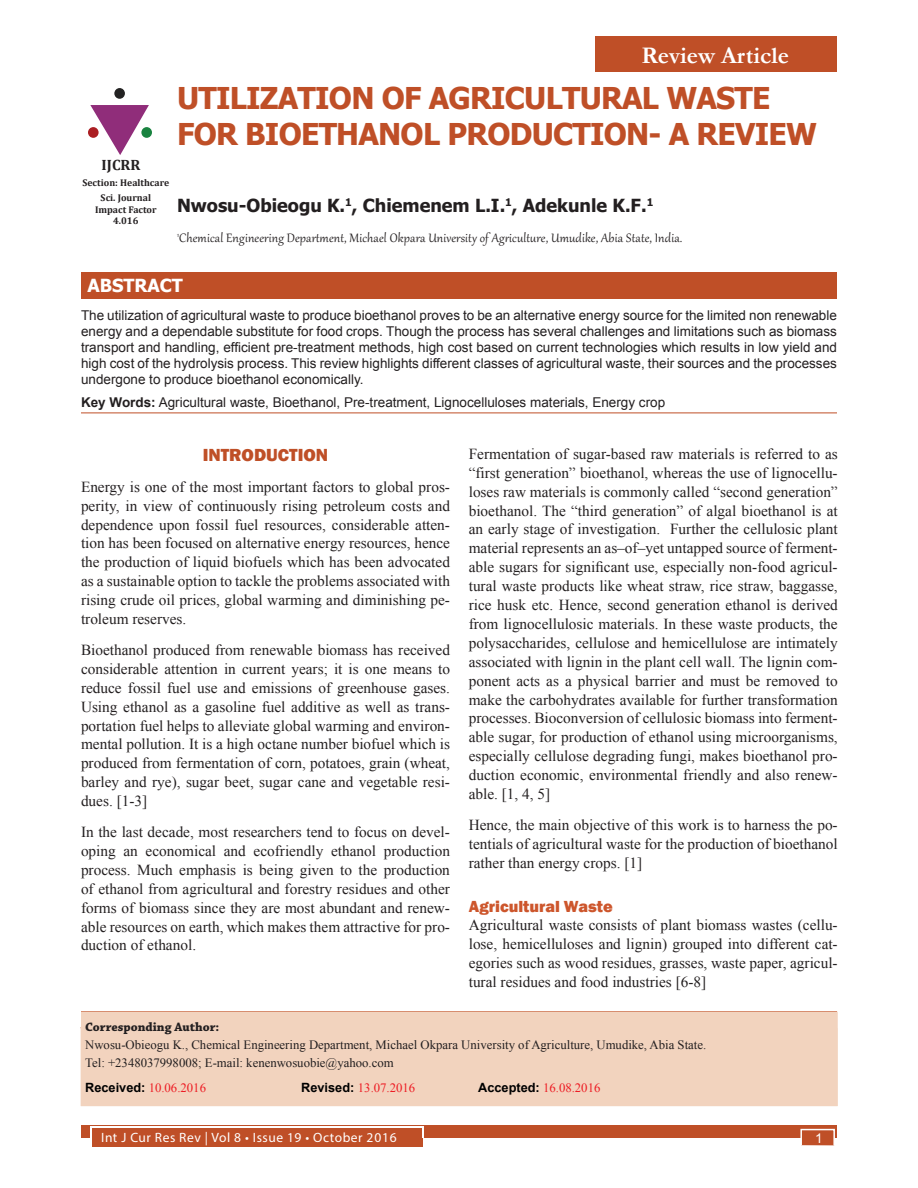
<style>
.page{position:relative;width:918px;height:1188px;background:#fff}
.page>*{position:absolute;margin:0;border:0;box-sizing:border-box;transform-origin:0 0}
.Article_title{font:700 30px/36px "Tahoma";letter-spacing:-.025em;color:#bf4f27}
.Articles{font:700 24px "Garamond";color:#fff}
.Author_name{font:700 18px "Tahoma";color:#231f20}
.Head_1{font:800 18px "Franklin Gothic";color:#bf4f27}
.t1{font:700 18px "Tahoma";color:#fff}
.Head_2{font:800 16.5px "Franklin Gothic";color:#cd562c}
.Text{font:15.3px/18.9px "Times New Roman";color:#231f20;text-align:justify}
.Author_affiliation{font:15px "Gabriola";letter-spacing:.01em;color:#231f20}
.t2{font:700 15px "Cambria";color:#231f20}
.Abstract_text{font:13.5px/16.2px "Arial";color:#231f20;text-align:justify}
.t3{font:13.5px "Myriad Pro";letter-spacing:.04em;color:#fff}
.t4{font:13.5px "Arial";color:#fff}
.Corresponding_text{font:12.75px "Times New Roman";color:#231f20}
.Corresponding_text-2{font:12.75px "Times New Roman";color:#ed1c24}
.Corresponding_head{font:700 12.75px "Chaparral Pro";color:#231f20}
.t5{font:700 9.75px/11.7px "Cambria";color:#231f20;text-align:center}
.s1{font-weight:700}
.s2{font-family:"Arial";font-weight:700;color:#000}
</style>
<div class="page">
<div style="left:81px;top:1125px;width:756px;height:13px;background:#bf4f27"></div>
<div style="left:92px;top:1128px;width:330px;height:19px;background:#bf4f27"></div>
<hr style="left:90px;top:1127px;width:333px;height:1px;background:#fff">
<svg style="left:90px;top:1128px;width:2px;height:10px"></svg>
<svg style="left:422px;top:1127px;width:2px;height:11px"></svg>
<div style="left:800px;top:1129px;width:35px;height:17px;background:#bf4f27;border:2px solid #fff"></div>
<div style="left:596px;top:36px;width:241px;height:35px;background:#bf4f27"></div>
<hr style="left:81px;top:413px;width:756px;height:1px;background:#bf4f27">
<div style="left:81px;top:272px;width:756px;height:27px;background:#bf4f27"></div>
<hr style="left:81px;top:1011px;width:756px;height:1px;background:#bf4f27">
<div style="left:81px;top:1012px;width:757px;height:94px;background:#f2d3be"></div>
<svg style="left:90px;top:105px;width:59px;height:50px"></svg>
<div style="left:141px;top:127px;width:11px;height:11px;background:#198340;border-radius:50%"></div>
<div style="left:114px;top:88px;width:11px;height:11px;background:#232222;border-radius:50%"></div>
<div style="left:88px;top:127px;width:11px;height:11px;background:#ab1e23;border-radius:50%"></div>
<p class="Articles" style="left:641px;top:39px;width:149px">Review Article</p>
<p class="Article_title" style="left:177px;top:79px;width:642px">UTILIZATION OF AGRICULTURAL WASTE<br>FOR BIOETHANOL PRODUCTION- A REVIEW</p>
<p class="t2" style="left:102px;top:154px;width:40px">IJCRR</p>
<p class="t5" style="left:82px;top:176px;width:88px">Section: Healthcare</p>
<p class="t5" style="left:95px;top:191px;width:63px">Sci. Journal<br>Impact Factor<br>4.016</p>
<p class="Author_name" style="left:177px;top:193px;width:478px">Nwosu-Obieogu K.<sup>1</sup>, Chiemenem L.I.<sup>1</sup>, Adekunle K.F.<sup>1</sup></p>
<p class="Author_affiliation" style="left:177px;top:228px;width:507px"><sup>1</sup>Chemical Engineering Department, Michael Okpara University of Agriculture, Umudike, Abia State, India.</p>
<p class="t1" style="left:87px;top:273px;width:97px">ABSTRACT</p>
<p class="Abstract_text" style="left:81px;top:307px;width:758px">The utilization of agricultural waste to produce bioethanol proves to be an alternative energy source for the limited non renewable energy and a dependable substitute for food crops. Though the process has several challenges and limitations such as biomass transport and handling, efficient pre-treatment methods, high cost based on current technologies which results in low yield and high cost of the hydrolysis process. This review highlights different classes of agricultural waste, their sources and the processes undergone to produce bioethanol economically.</p>
<p class="Abstract_text" style="left:81px;top:394px;width:586px"><span class="s1">Key Words:</span> Agricultural waste, Bioethanol, Pre-treatment, Lignocelluloses materials, Energy crop</p>
<p class="Head_1" style="left:203px;top:443px;width:127px">INTRODUCTION</p>
<p class="Text" style="left:81px;top:477px;width:371px">Energy is one of the most important factors to global pros&shy;perity, in view of continuously rising petroleum costs and dependence upon fossil fuel resources, considerable atten&shy;tion has been focused on alternative energy resources, hence the production of liquid biofuels which has been advocated as a sustainable option to tackle the problems associated with rising crude oil prices, global warming and diminishing pe&shy;troleum reserves.</p>
<p class="Text" style="left:81px;top:640px;width:371px">Bioethanol produced from renewable biomass has received considerable attention in current years; it is one means to reduce fossil fuel use and emissions of greenhouse gases.<br>Using ethanol as a gasoline fuel additive as well as trans&shy;portation fuel helps to alleviate global warming and environ&shy;mental pollution. It is a high octane number biofuel which is produced from fermentation of corn, potatoes, grain (wheat, barley and rye), sugar beet, sugar cane and vegetable resi&shy;dues. [1-3]</p>
<p class="Text" style="left:81px;top:822px;width:371px">In the last decade, most researchers tend to focus on devel&shy;oping an economical and ecofriendly ethanol production process. Much emphasis is being given to the production of ethanol from agricultural and forestry residues and other forms of biomass since they are most abundant and renew&shy;able resources on earth, which makes them attractive for pro&shy;duction of ethanol.</p>
<p class="Text" style="left:469px;top:444px;width:371px">Fermentation of sugar-based raw materials is referred to as “first generation” bioethanol, whereas the use of lignocellu&shy;loses raw materials is commonly called “second generation” bioethanol. The “third generation” of algal bioethanol is at an early stage of investigation. Further the cellulosic plant material represents an as–of–yet untapped source of ferment&shy;able sugars for significant use, especially non-food agricul&shy;tural waste products like wheat straw, rice straw, baggasse, rice husk etc. Hence, second generation ethanol is derived from lignocellulosic materials. In these waste products, the polysaccharides, cellulose and hemicellulose are intimately associated with lignin in the plant cell wall. The lignin com&shy;ponent acts as a physical barrier and must be removed to make the carbohydrates available for further transformation processes. Bioconversion of cellulosic biomass into ferment&shy;able sugar, for production of ethanol using microorganisms, especially cellulose degrading fungi, makes bioethanol pro&shy;duction economic, environmental friendly and also renew&shy;able. [1, 4, 5]</p>
<p class="Text" style="left:469px;top:815px;width:371px">Hence, the main objective of this work is to harness the po&shy;tentials of agricultural waste for the production of bioethanol rather than energy crops. [1]</p>
<p class="Head_2" style="left:469px;top:895px;width:145px">Agricultural Waste</p>
<p class="Text" style="left:469px;top:916px;width:370px">Agricultural waste consists of plant biomass wastes (cellu&shy;lose, hemicelluloses and lignin) grouped into different cat&shy;egories such as wood residues, grasses, waste paper, agricul&shy;tural residues and food industries [6-8]</p>
<p class="Corresponding_head" style="left:85px;top:1019px;width:136px">Corresponding Author:</p>
<p class="Corresponding_text" style="left:85px;top:1036px;width:623px">Nwosu-Obieogu K., Chemical Engineering Department, Michael Okpara University of Agriculture, Umudike, Abia State.</p>
<p class="Corresponding_text" style="left:85px;top:1054px;width:310px">Tel: +2348037998008; E-mail: kenenwosuobie@yahoo.com</p>
<p class="Corresponding_text-2" style="left:85px;top:1079px;width:122px"><span class="s2">Received:</span> 10.06.2016</p>
<p class="Corresponding_text-2" style="left:301px;top:1079px;width:116px"><span class="s2">Revised:</span> 13.07.2016</p>
<p class="Corresponding_text-2" style="left:478px;top:1079px;width:124px"><span class="s2">Accepted:</span> 16.08.2016</p>
<p class="t3" style="left:101px;top:1129px;width:297px">Int J Cur Res Rev | Vol 8 • Issue 19 • October 2016</p>
<p class="t4" style="left:815px;top:1130px;width:9px">1</p>
</div>
